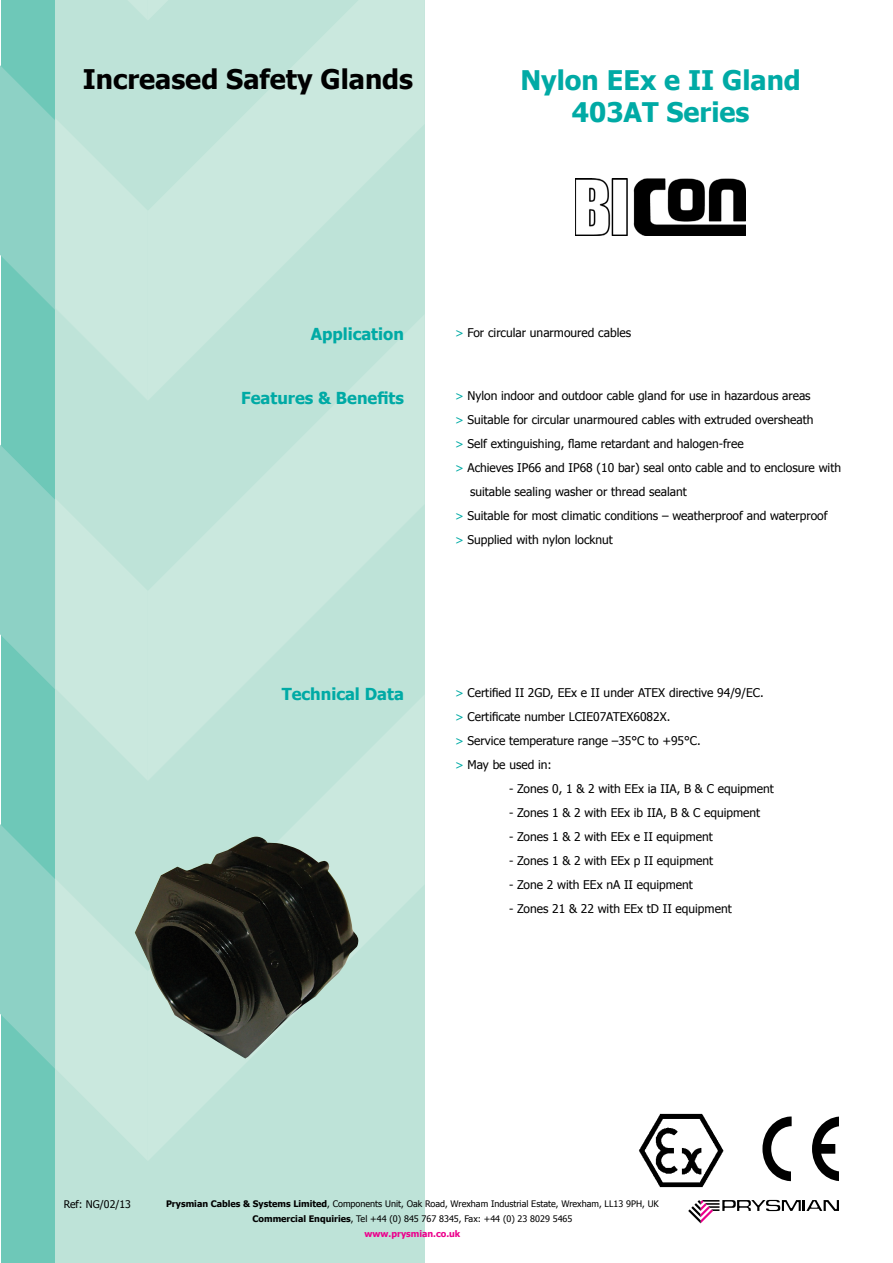
<style>
.page{position:relative;width:893px;height:1263px;background:#fff}
.page>*{position:absolute;margin:0;border:0;box-sizing:border-box;transform-origin:0 0}
.t1{font:700 27px/32.4px "Tahoma";color:#00aaa5;text-align:center}
.t2{font:700 27px "Tahoma";color:#000}
.t3{font:700 16.5px "Tahoma";color:#00aaa5}
.t4{font:12px/24px "Tahoma";color:#000}
.t5{font:10.5px "Tahoma";color:#000}
.t6{font:9px/15px "Tahoma";color:#000;text-align:center}
.s1{color:#00aaa5}
.s2{font-weight:700}
.s3{font-weight:700;color:#ec008c}
</style>
<div class="page">
<div style="left:1px;top:0;width:54px;height:1263px;background:#6ec8b8"></div>
<div style="left:55px;top:0;width:369px;height:1262px;background:#bee3d8"></div>
<svg style="left:128px;top:0;width:19px;height:19px"></svg>
<svg style="left:148px;top:0;width:277px;height:314px;fill:#cae8de"></svg>
<svg style="left:0;top:65px;width:147px;height:334px"></svg>
<svg style="left:0;top:445px;width:147px;height:334px"></svg>
<svg style="left:148px;top:314px;width:277px;height:380px"></svg>
<svg style="left:148px;top:694px;width:277px;height:467px"></svg>
<svg style="left:0;top:824px;width:147px;height:335px"></svg>
<img style="left:762px;top:1116px;width:77px;height:65px">
<img style="left:639px;top:1113px;width:85px;height:75px">
<img style="left:135px;top:837px;width:223px;height:221px">
<svg style="left:688px;top:1200px;width:151px;height:23px"></svg>
<img style="left:576px;top:179px;width:169px;height:57px">
<h1 class="t2" style="left:83px;top:60px;width:332px">Increased Safety Glands</h1>
<h1 class="t1" style="left:520px;top:62px;width:282px">Nylon EEx e II Gland<br>403AT Series</h1>
<h2 class="t3" style="left:311px;top:323px;width:95px">Application</h2>
<p class="t4" style="left:455px;top:320px;width:178px"><span class="s1">&gt;</span> For circular unarmoured cables</p>
<h2 class="t3" style="left:241px;top:386px;width:164px">Features &amp; Benefits</h2>
<p class="t4" style="left:455px;top:383px;width:357px"><span class="s1">&gt;</span> Nylon indoor and outdoor cable gland for use in hazardous areas</p>
<p class="t4" style="left:455px;top:407px;width:360px"><span class="s1">&gt;</span> Suitable for circular unarmoured cables with extruded oversheath</p>
<p class="t4" style="left:455px;top:431px;width:290px"><span class="s1">&gt;</span> Self extinguishing, flame retardant and halogen-free</p>
<p class="t4" style="left:455px;top:455px;width:388px"><span class="s1">&gt;</span> Achieves IP66 and IP68 (10 bar) seal onto cable and to enclosure with</p>
<p class="t4" style="left:470px;top:479px;width:218px">suitable sealing washer or thread sealant</p>
<p class="t4" style="left:455px;top:503px;width:374px"><span class="s1">&gt;</span> Suitable for most climatic conditions – weatherproof and waterproof</p>
<p class="t4" style="left:455px;top:527px;width:159px"><span class="s1">&gt;</span> Supplied with nylon locknut</p>
<h2 class="t3" style="left:282px;top:682px;width:124px">Technical Data</h2>
<p class="t4" style="left:455px;top:680px;width:310px"><span class="s1">&gt;</span> Certified ΙΙ 2GD, EEx e ΙΙ under ATEX directive 94/9/EC. <span class="s1">&gt;</span> Certificate number LCIE07ATEX6082X.<br><span class="s1">&gt;</span> Service temperature range –35°C to +95°C.<br><span class="s1">&gt;</span> May be used in:</p>
<p class="t4" style="left:509px;top:776px;width:266px">- Zones 0, 1 &amp; 2 with EEx ia ΙΙA, B &amp; C equipment</p>
<p class="t4" style="left:509px;top:800px;width:253px">- Zones 1 &amp; 2 with EEx ib ΙΙA, B &amp; C equipment</p>
<p class="t4" style="left:509px;top:824px;width:205px">- Zones 1 &amp; 2 with EEx e ΙΙ equipment</p>
<p class="t4" style="left:509px;top:848px;width:206px">- Zones 1 &amp; 2 with EEx p ΙΙ equipment</p>
<p class="t4" style="left:509px;top:872px;width:185px">- Zone 2 with EEx nA ΙΙ equipment</p>
<p class="t4" style="left:509px;top:896px;width:224px">- Zones 21 &amp; 22 with EEx tD ΙΙ equipment</p>
<p class="t5" style="left:64px;top:1197px;width:69px">Ref: NG/02/13</p>
<p class="t6" style="left:166px;top:1195px;width:494px"><span class="s2">Prysmian Cables &amp; Systems Limited</span>, Components Unit, Oak Road, Wrexham Industrial Estate, Wrexham, LL13 9PH, UK<br><span class="s2">Commercial Enquiries</span>, Tel +44 (0) 845 767 8345, Fax: +44 (0) 23 8029 5465<br><span class="s3">www.prysmian.co.uk</span></p>
</div>
